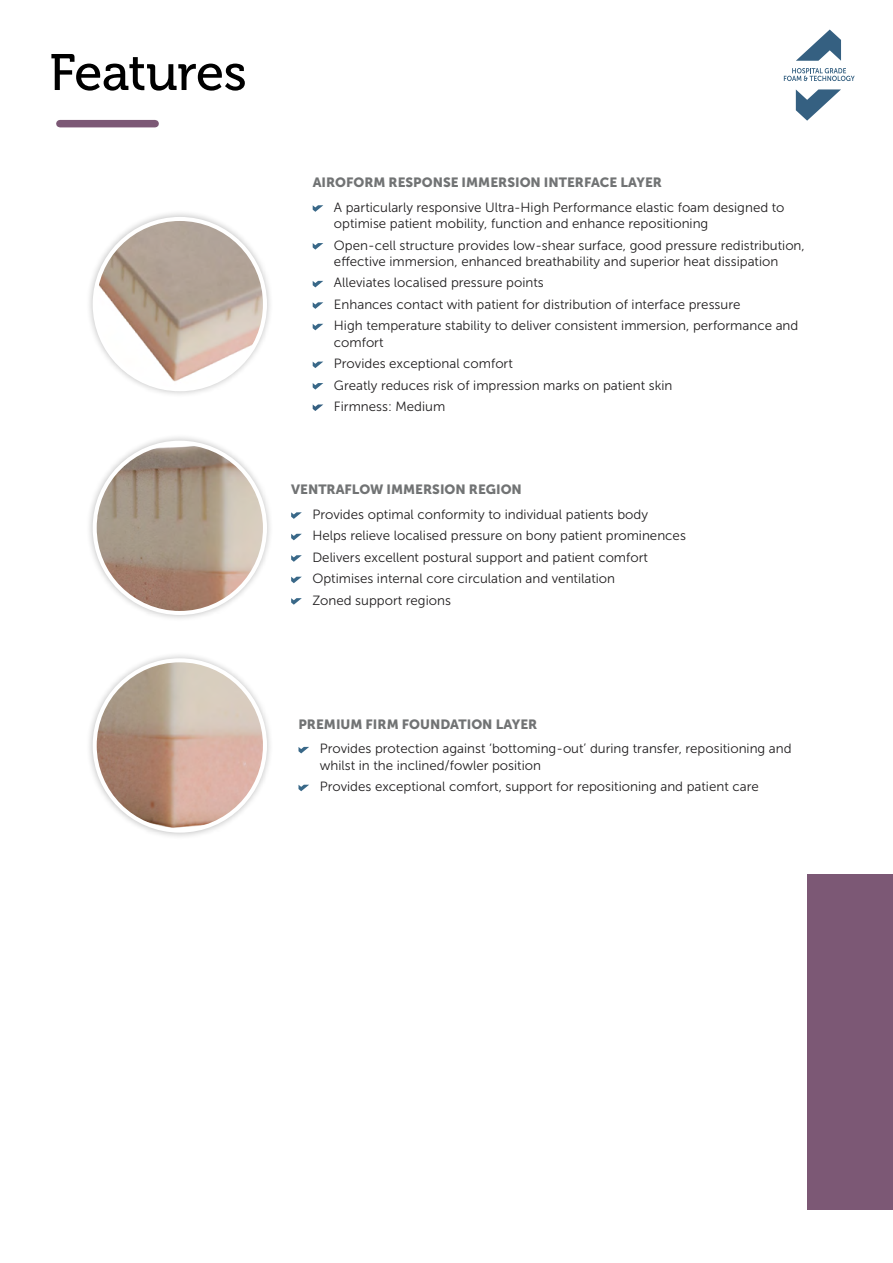
<style>
.page{position:relative;width:893px;height:1263px;background:#fff}
.page>*{position:absolute;margin:0;border:0;box-sizing:border-box;transform-origin:0 0}
.t1{font:51px "Museo 500";letter-spacing:-.015em;color:#000}
.t2{font:13.35px/21.5px "Museo Sans 300";color:#211f20}
.t3{font:13.35px "Museo Sans 900";color:#717374}
</style>
<div class="page">
<div style="left:86px;top:651px;width:188px;height:188px;background:#000;opacity:.25"></div>
<img style="left:95px;top:660px;width:170px;height:169px">
<div style="left:93px;top:658px;width:174px;height:175px;border:4px solid #fff;border-radius:50%"></div>
<div style="left:86px;top:434px;width:188px;height:188px;background:#000;opacity:.25"></div>
<img style="left:95px;top:443px;width:170px;height:170px;border-radius:85px">
<div style="left:93px;top:441px;width:174px;height:174px;border:4px solid #fff;border-radius:50%"></div>
<svg style="left:291px;top:512px;width:11px;height:7px"></svg>
<svg style="left:291px;top:534px;width:11px;height:6px"></svg>
<svg style="left:291px;top:555px;width:11px;height:7px"></svg>
<svg style="left:291px;top:577px;width:11px;height:6px"></svg>
<svg style="left:291px;top:598px;width:11px;height:7px"></svg>
<div style="left:86px;top:210px;width:188px;height:188px;background:#000;opacity:.25"></div>
<img style="left:95px;top:219px;width:170px;height:170px;border-radius:85px">
<div style="left:93px;top:217px;width:174px;height:174px;border:4px solid #fff;border-radius:50%"></div>
<div style="left:808px;top:874px;width:85px;height:335px;background:#7c5875"></div>
<div style="left:60px;top:120px;width:95px;height:7px;background:#7c5875"></div>
<svg style="left:313px;top:205px;width:10px;height:7px"></svg>
<svg style="left:313px;top:243px;width:10px;height:7px"></svg>
<svg style="left:313px;top:281px;width:10px;height:6px"></svg>
<svg style="left:313px;top:302px;width:10px;height:7px"></svg>
<svg style="left:313px;top:324px;width:10px;height:6px"></svg>
<svg style="left:313px;top:362px;width:10px;height:6px"></svg>
<svg style="left:313px;top:383px;width:10px;height:7px"></svg>
<svg style="left:313px;top:404px;width:10px;height:7px"></svg>
<svg style="left:298px;top:747px;width:11px;height:6px"></svg>
<svg style="left:298px;top:785px;width:11px;height:6px"></svg>
<svg style="left:784px;top:68px;width:71px;height:13px"></svg>
<svg style="left:796px;top:89px;width:45px;height:32px"></svg>
<svg style="left:796px;top:30px;width:45px;height:31px"></svg>
<h1 class="t1" style="left:49px;top:45px;width:199px">Features</h1>
<p class="t3" style="left:313px;top:175px;width:351px">AIROFORM RESPONSE IMMERSION INTERFACE LAYER</p>
<p class="t2" style="left:334px;top:199px;width:452px;line-height:16.4px">A particularly responsive Ultra-High Performance elastic foam designed to optimise patient mobility, function and enhance repositioning</p>
<p class="t2" style="left:334px;top:237px;width:472px;line-height:16.4px">Open-cell structure provides low-shear surface, good pressure redistribution, effective immersion, enhanced breathability and superior heat dissipation</p>
<p class="t2" style="left:334px;top:272px;width:466px">Alleviates localised pressure points<br>Enhances contact with patient for distribution of interface pressure<br>High temperature stability to deliver consistent immersion, performance and</p>
<p class="t2" style="left:334px;top:331px;width:340px">comfort<br>Provides exceptional comfort<br>Greatly reduces risk of impression marks on patient skin<br>Firmness: Medium</p>
<p class="t3" style="left:291px;top:482px;width:232px">VENTRAFLOW IMMERSION REGION</p>
<p class="t2" style="left:312px;top:504px;width:375px">Provides optimal conformity to individual patients body Helps relieve localised pressure on bony patient prominences Delivers excellent postural support and patient comfort Optimises internal core circulation and ventilation<br>Zoned support regions</p>
<p class="t3" style="left:298px;top:716px;width:240px">PREMIUM FIRM FOUNDATION LAYER</p>
<p class="t2" style="left:320px;top:741px;width:473px;line-height:16.4px">Provides protection against ‘bottoming-out’ during transfer, repositioning and whilst in the inclined/fowler position</p>
<p class="t2" style="left:320px;top:776px;width:440px">Provides exceptional comfort, support for repositioning and patient care</p>
</div>
